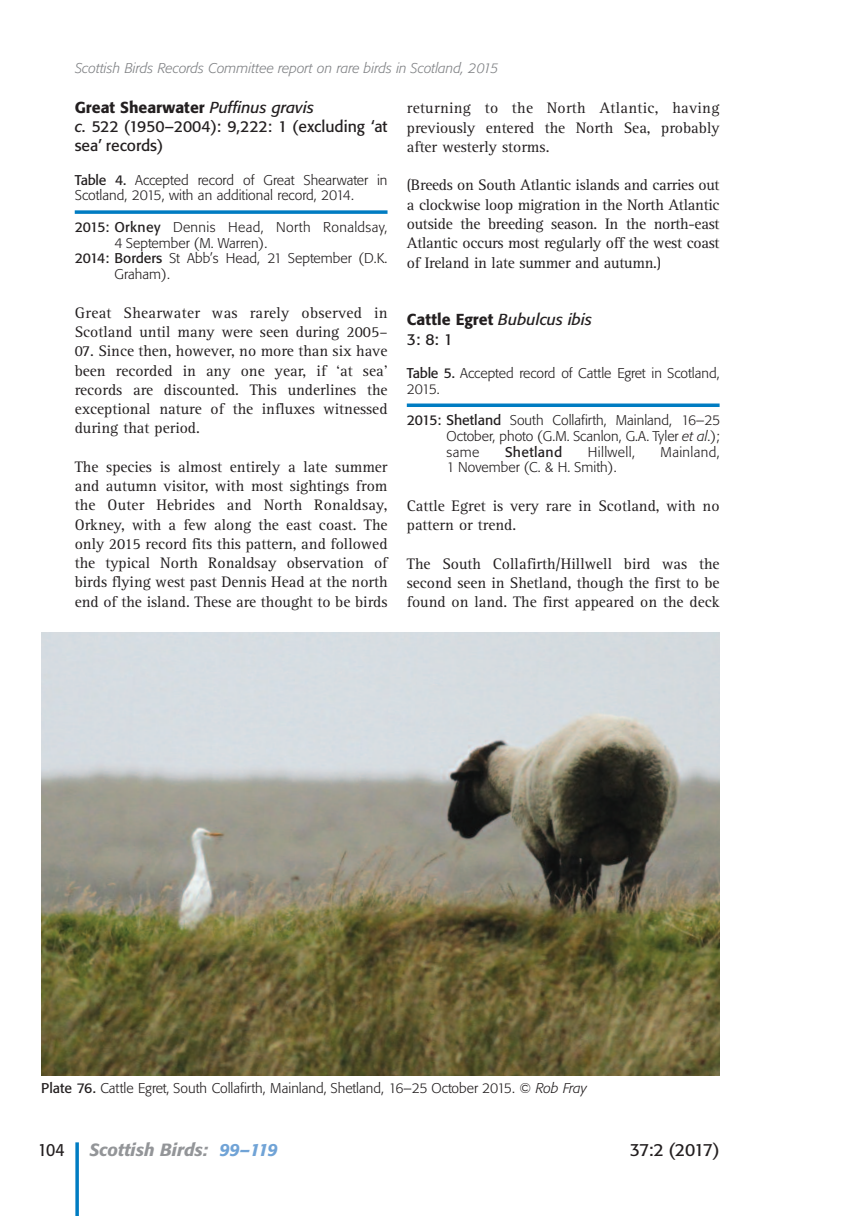
<style>
.page{position:relative;width:844px;height:1216px;background:#fff}
.page>*{position:absolute;margin:0;border:0;box-sizing:border-box;transform-origin:0 0}
.t1{font:italic 500 17.5px "Formata BQ";color:#939598}
.t2{font:17.5px "Formata BQ";letter-spacing:-.045em;color:#231f20}
.t3{font:17.5px "Formata BQ";letter-spacing:-.045em;color:#231f20;scale:.9 1}
.t4{font:15.75px/19.2px "AT Rotis Serif";color:#231f20;text-align:justify}
.t5{font:15.75px/19.2px "Formata BQ";color:#231f20}
.t6{font:italic 15.75px/19.2px "Formata BQ";color:#231f20}
.t7{font:300 14px/15.8px "Formata BQ";color:#231f20}
.t8{font:italic 300 14px "Formata BQ";color:#808285}
.t9{font:300 14px "Formata BQ";letter-spacing:.025em;color:#231f20}
.t10{font:14px "Formata BQ";letter-spacing:.025em;color:#231f20}
.s1{font-weight:500}
.s2{font-style:italic}
.s3{font-weight:400}
.s4{font-weight:500;font-style:normal}
.s5{font-style:normal}
.s6{color:#70a3d6}
</style>
<div class="page">
<svg style="left:75px;top:1142px;width:4px;height:73px"></svg>
<svg style="left:406px;top:403px;width:313px;height:4px"></svg>
<svg style="left:75px;top:210px;width:312px;height:4px"></svg>
<img style="left:41px;top:632px;width:678px;height:443px">
<p class="t8" style="left:75px;top:62px;width:425px">Scottish Birds Records Committee report on rare birds in Scotland, 2015</p>
<p class="t5" style="left:75px;top:99px;width:314px"><span class="s1">Great Shearwater</span> <span class="s2">Puffinus gravis<br>c</span>. 522 (1950–2004): 9,222: 1 (excluding ‘at sea’ records)</p>
<p class="t7" style="left:75px;top:173px;width:314px"><span class="s3">Table 4.</span> Accepted record of Great Shearwater in<br>Scotland, 2015, with an additional record, 2014.</p>
<p class="t9" style="left:75px;top:221px;width:314px"><span class="s3">2015: Orkney</span> Dennis Head, North Ronaldsay,</p>
<p class="t7" style="left:114px;top:236px;width:154px">4 September (M. Warren).</p>
<p class="t7" style="left:75px;top:252px;width:314px"><span class="s3">2014: Borders</span> St Abb’s Head, 21 September (D.K.</p>
<p class="t7" style="left:114px;top:267px;width:57px">Graham).</p>
<p class="t4" style="left:75px;top:304px;width:314px">Great Shearwater was rarely observed in<br>Scotland until many were seen during 2005–</p>
<p class="t4" style="left:75px;top:343px;width:314px">07. Since then, however, no more than six have been recorded in any one year, if ‘at sea’ records are discounted. This underlines the exceptional nature of the influxes witnessed during that period.</p>
<p class="t4" style="left:75px;top:458px;width:314px">The species is almost entirely a late summer and autumn visitor, with most sightings from the Outer Hebrides and North Ronaldsay, Orkney, with a few along the east coast. The only 2015 record fits this pattern, and followed the typical North Ronaldsay observation of birds flying west past Dennis Head at the north end of the island. These are thought to be birds</p>
<p class="t4" style="left:406px;top:100px;width:314px">returning to the North Atlantic, having previously entered the North Sea, probably after westerly storms.</p>
<p class="t4" style="left:406px;top:177px;width:314px">(Breeds on South Atlantic islands and carries out a clockwise loop migration in the North Atlantic outside the breeding season. In the north-east Atlantic occurs most regularly off the west coast of Ireland in late summer and autumn.)</p>
<p class="t6" style="left:406px;top:311px;width:187px"><span class="s4">Cattle Egret</span> Bubulcus ibis<br><span class="s5">3: 8: 1</span></p>
<p class="t7" style="left:406px;top:366px;width:314px"><span class="s3">Table 5.</span> Accepted record of Cattle Egret in Scotland,<br>2015.</p>
<p class="t7" style="left:446px;top:413px;width:275px;text-align:justify;text-indent:-40px"><span class="s3">2015: Shetland</span> South Collafirth, Mainland, 16–25<br>October, photo (G.M. Scanlon, G.A. Tyler <span class="s2">et al</span>.); same</p>
<p class="t10" style="left:505px;top:445px;width:59px">Shetland</p>
<p class="t9" style="left:587px;top:446px;width:48px">Hillwell,</p>
<p class="t9" style="left:660px;top:446px;width:60px">Mainland,</p>
<p class="t7" style="left:446px;top:460px;width:171px">1 November (C. &amp; H. Smith).</p>
<p class="t4" style="left:406px;top:497px;width:314px">Cattle Egret is very rare in Scotland, with no pattern or trend.</p>
<p class="t4" style="left:406px;top:555px;width:314px">The South Collafirth/Hillwell bird was the second seen in Shetland, though the first to be found on land. The first appeared on the deck</p>
<p class="t7" style="left:41px;top:1080px;width:547px"><span class="s3">Plate 76.</span> Cattle Egret, South Collafirth, Mainland, Shetland, 16–25 October 2015. © <span class="s2">Rob Fray</span></p>
<p class="t3" style="left:38px;top:1142px;width:31px">104</p>
<p class="t1" style="left:89px;top:1142px;width:190px">Scottish Birds: <span class="s6">99–119</span></p>
<p class="t2" style="left:629px;top:1141px;width:92px">37:2 (2017)</p>
</div>
